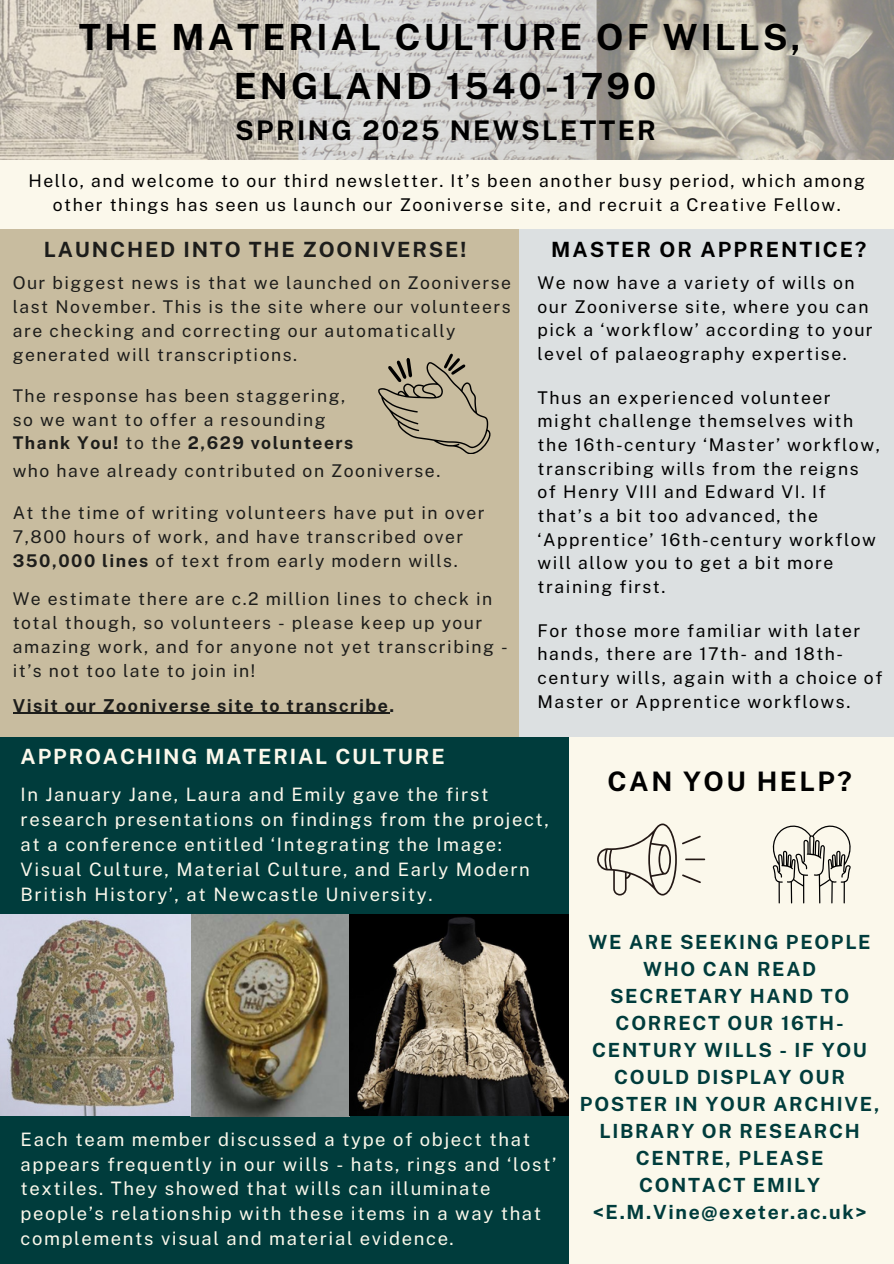
<style>
.page{position:relative;width:894px;height:1264px;background:#fff}
.page>*{position:absolute;margin:0;border:0;box-sizing:border-box;transform-origin:0 0}
.t1{font:700 36px/49.5px "Public Sans";letter-spacing:.085em;color:#000;text-align:center}
.t2{font:700 27px "Public Sans";letter-spacing:.085em;color:#000}
.t3{font:700 26.85px "Public Sans";letter-spacing:.095em;color:#000}
.t4{font:700 21px "Public Sans";letter-spacing:.085em;color:#fbf8eb}
.t5{font:700 21px "Public Sans";letter-spacing:.085em;color:#1d1d1b}
.t6{font:700 21px "Public Sans";letter-spacing:.095em;color:#000}
.t7{font:700 19.5px/27px "Public Sans";letter-spacing:.085em;color:#003c3c;text-align:center}
.t8{font:18.45px/24.8px "Public Sans";letter-spacing:.085em;color:#fbf8eb}
.t9{font:700 17.85px "Public Sans";letter-spacing:.085em;color:#1d1d1b}
.t10{font:17.55px/23.7px "Public Sans";letter-spacing:.085em;color:#000}
.t11{font:17.55px/24px "Public Sans";letter-spacing:.085em;color:#1d1d1b}
.t12{font:700 17.55px "Public Sans";letter-spacing:.085em;color:#1d1d1b}
.s1{font-weight:400}
.s2{font-weight:700}
</style>
<div class="page">
<div style="left:0;top:228px;width:518px;height:509px;background:#c8bc9f"></div>
<div style="left:519px;top:228px;width:374px;height:509px;background:#dce0e1"></div>
<div style="left:0;top:737px;width:568px;height:526px;background:#003c3c"></div>
<div style="left:569px;top:737px;width:324px;height:525px;background:#fbf8eb"></div>
<img style="left:0;top:0;width:893px;height:160px">
<div style="left:0;top:160px;width:893px;height:68px;background:#fbf8eb"></div>
<hr style="left:685px;top:858px;width:20px;height:2px;background:#231815">
<svg style="left:597px;top:823px;width:103px;height:72px"></svg>
<svg style="left:772px;top:825px;width:79px;height:78px"></svg>
<hr style="left:13px;top:712px;width:376px;height:1px;background:#1d1d1b">
<svg style="left:378px;top:354px;width:113px;height:100px"></svg>
<img style="left:0;top:914px;width:568px;height:202px">
<p class="t1" style="left:79px;top:12px;width:723px">THE MATERIAL CULTURE OF WILLS,<br>ENGLAND 1540-1790</p>
<p class="t2" style="left:235px;top:114px;width:422px">SPRING 2025 NEWSLETTER</p>
<p class="t10" style="left:29px;top:169px;width:837px;text-align:center">Hello, and welcome to our third newsletter. It’s been another busy period, which among other things has seen us launch our Zooniverse site, and recruit a Creative Fellow.</p>
<p class="t5" style="left:44px;top:237px;width:423px">LAUNCHED INTO THE ZOONIVERSE!</p>
<p class="t6" style="left:551px;top:237px;width:316px">MASTER OR APPRENTICE?</p>
<p class="t11" style="left:13px;top:271px;width:500px">Our biggest news is that we launched on Zooniverse last November. This is the site where our volunteers are checking and correcting our automatically generated will transcriptions.</p>
<p class="t11" style="left:13px;top:383px;width:334px">The response has been staggering,</p>
<h2 class="t11" style="left:13px;top:407px;width:314px">so we want to offer a resounding</h2>
<p class="t12" style="left:13px;top:432px;width:342px">Thank You! <span class="s1">to the</span> 2,629 volunteers</p>
<p class="t11" style="left:13px;top:458px;width:429px">who have already contributed on Zooniverse.</p>
<p class="t11" style="left:13px;top:500px;width:473px">At the time of writing volunteers have put in over<br>7,800 hours of work, and have transcribed over<br><span class="s2">350,000 lines</span> of text from early modern wills.</p>
<h5 class="t11" style="left:13px;top:586px;width:496px">We estimate there are c.2 million lines to check in total though, so volunteers - please keep up your amazing work, and for anyone not yet transcribing - it’s not too late to join in!</h5>
<p class="t9" style="left:13px;top:694px;width:383px">Visit our Zooniverse site to transcribe.</p>
<p class="t10" style="left:537px;top:271px;width:336px">We now have a variety of wills on our Zooniverse site, where you can pick a ‘workflow’ according to your level of palaeography expertise.</p>
<h3 class="t10" style="left:537px;top:385px;width:344px">Thus an experienced volunteer might challenge themselves with the 16th-century ‘Master’ workflow, transcribing wills from the reigns of Henry VIII and Edward VI. If that’s a bit too advanced, the ‘Apprentice’ 16th-century workflow will allow you to get a bit more training first.</h3>
<p class="t10" style="left:537px;top:618px;width:346px">For those more familiar with later hands, there are 17th- and 18th&shy;century wills, again with a choice of Master or Apprentice workflows.</p>
<p class="t4" style="left:21px;top:744px;width:425px">APPROACHING MATERIAL CULTURE</p>
<h1 class="t8" style="left:21px;top:782px;width:530px">In January Jane, Laura and Emily gave the first research presentations on findings from the project, at a conference entitled ‘Integrating the Image:<br>Visual Culture, Material Culture, and Early Modern British History’, at Newcastle University.</h1>
<p class="t8" style="left:21px;top:1126px;width:537px">Each team member discussed a type of object that appears frequently in our wills - hats, rings and ‘lost’ textiles. They showed that wills can illuminate people’s relationship with these items in a way that complements visual and material evidence.</p>
<p class="t3" style="left:607px;top:765px;width:246px">CAN YOU HELP?</p>
<p class="t7" style="left:579px;top:928px;width:301px">WE ARE SEEKING PEOPLE<br>WHO CAN READ<br>SECRETARY HAND TO<br>CORRECT OUR 16TH-<br>CENTURY WILLS - IF YOU<br>COULD DISPLAY OUR<br>POSTER IN YOUR ARCHIVE,<br>LIBRARY OR RESEARCH<br>CENTRE, PLEASE<br>CONTACT EMILY &lt;E.M.Vine@exeter.ac.uk&gt;</p>
</div>
